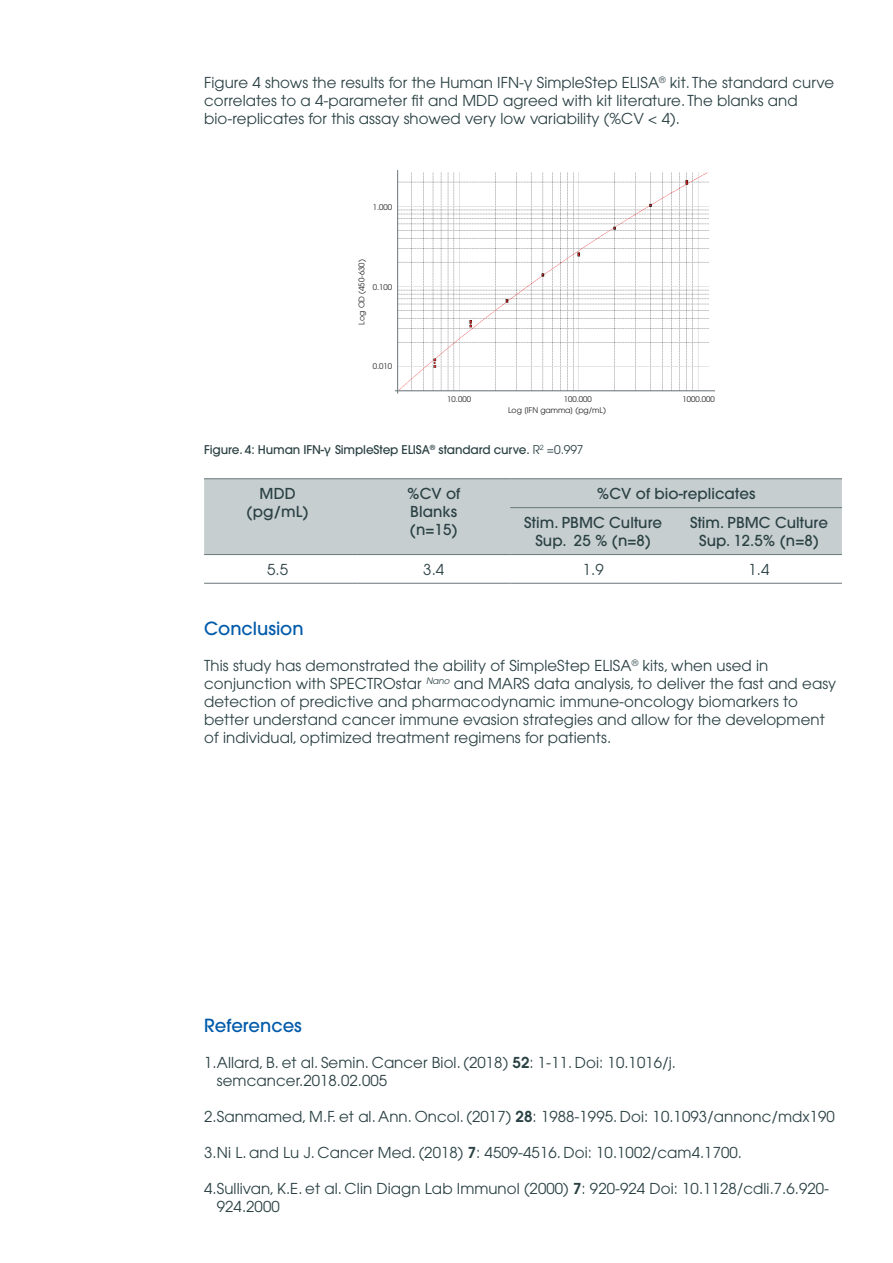
<style>
.page{position:relative;width:893px;height:1263px;background:#fff}
.page>*{position:absolute;margin:0;border:0;box-sizing:border-box;transform-origin:0 0}
.Heading02{font:500 18px "Avant Garde";color:#015aaa}
.t1{font:15px/18px "Avant Garde";letter-spacing:.005em;color:#2b4144}
.t2{font:500 15px/18px "Avant Garde";letter-spacing:.005em;color:#2b4144;text-align:center}
.t3{font:500 12px "Avant Garde";letter-spacing:-.01em;color:#2b4144}
.t4{font:7.8px "Avant Garde";color:#231f20}
.s1{font-family:"ITC Avant Garde W1 G"}
.s2{font-weight:400}
.s3{font-weight:600}
</style>
<div class="page">
<img style="left:398px;top:173px;width:311px;height:217px">
<hr style="left:397px;top:170px;width:1px;height:224px;background:#697779">
<hr style="left:395px;top:390px;width:320px;height:1px;background:#697779">
<div style="left:204px;top:479px;width:638px;height:75px;background:#c6ced0"></div>
<svg style="left:204px;top:555px;width:638px;height:28px"></svg>
<hr style="left:204px;top:478px;width:153px;height:1px;background:#687678">
<hr style="left:357px;top:478px;width:153px;height:1px;background:#687678">
<hr style="left:510px;top:478px;width:166px;height:1px;background:#687678">
<hr style="left:676px;top:478px;width:166px;height:1px;background:#687678">
<hr style="left:510px;top:507px;width:166px;height:1px;background:#687678">
<hr style="left:676px;top:507px;width:166px;height:1px;background:#687678">
<hr style="left:204px;top:554px;width:153px;height:1px;background:#687678">
<hr style="left:357px;top:554px;width:153px;height:1px;background:#687678">
<hr style="left:510px;top:554px;width:166px;height:1px;background:#687678">
<hr style="left:676px;top:554px;width:166px;height:1px;background:#687678">
<hr style="left:204px;top:583px;width:153px;height:1px;background:#687678">
<hr style="left:357px;top:583px;width:153px;height:1px;background:#687678">
<hr style="left:510px;top:583px;width:166px;height:1px;background:#687678">
<hr style="left:676px;top:583px;width:166px;height:1px;background:#687678">
<p class="t1" style="left:204px;top:74px;width:632px">Figure 4 shows the results for the Human IFN-<span class="s1">γ</span> SimpleStep ELISA<sup>®</sup> kit. The standard curve correlates to a 4-parameter fit and MDD agreed with kit literature. The blanks and bio-replicates for this assay showed very low variability (%CV &lt; 4).</p>
<p class="t4" style="left:373px;top:203px;width:21px">1.000</p>
<p class="t4" style="left:357px;top:325px;width:67px;rotate:-90deg">Log OD (450-630)</p>
<p class="t4" style="left:373px;top:282px;width:21px">0.100</p>
<p class="t4" style="left:373px;top:362px;width:21px">0.010</p>
<p class="t4" style="left:447px;top:394px;width:25px">10.000</p>
<p class="t4" style="left:564px;top:394px;width:30px">100.000</p>
<p class="t4" style="left:682px;top:394px;width:34px">1000.000</p>
<p class="t4" style="left:508px;top:405px;width:100px">Log [IFN gamma] (pg/mL)</p>
<p class="t3" style="left:204px;top:443px;width:381px">Figure. 4: Human IFN-<span class="s1">γ</span> SimpleStep ELISA<sup>®</sup> standard curve. <span class="s2">R</span><sup>2</sup> <span class="s2">=0.997</span></p>
<p class="t2" style="left:260px;top:485px;width:38px">MDD</p>
<p class="t2" style="left:247px;top:503px;width:64px">(pg/mL)</p>
<p class="t2" style="left:407px;top:485px;width:55px">%CV of</p>
<p class="t2" style="left:410px;top:503px;width:48px">Blanks</p>
<p class="t2" style="left:410px;top:521px;width:49px">(n=15)</p>
<p class="t2" style="left:597px;top:485px;width:160px">%CV of bio-replicates</p>
<p class="t2" style="left:524px;top:514px;width:139px">Stim. PBMC Culture<br>Sup. 25 % (n=8)</p>
<p class="t2" style="left:690px;top:514px;width:139px">Stim. PBMC Culture<br>Sup. 12.5% (n=8)</p>
<p class="t1" style="left:267px;top:560px;width:22px">5.5</p>
<p class="t1" style="left:423px;top:560px;width:22px">3.4</p>
<p class="t1" style="left:583px;top:560px;width:22px">1.9</p>
<p class="t1" style="left:749px;top:560px;width:22px">1.4</p>
<p class="Heading02" style="left:204px;top:617px;width:101px">Conclusion</p>
<p class="t1" style="left:204px;top:657px;width:634px">This study has demonstrated the ability of SimpleStep ELISA<sup>®</sup> kits, when used in conjunction with SPECTROstar <sup>Nano</sup> and MARS data analysis, to deliver the fast and easy detection of predictive and pharmacodynamic immune-oncology biomarkers to better understand cancer immune evasion strategies and allow for the development of individual, optimized treatment regimens for patients.</p>
<p class="t4" style="left:373px;top:686px;width:21px">0.010</p>
<p class="t4" style="left:389px;top:697px;width:21px">1.000</p>
<p class="t4" style="left:508px;top:697px;width:25px">10.000</p>
<p class="t4" style="left:629px;top:697px;width:30px">100.000</p>
<p class="t4" style="left:524px;top:708px;width:68px">Log [IL-8] (pg/mL)</p>
<p class="Heading02" style="left:204px;top:1014px;width:99px">References</p>
<p class="t1" style="left:217px;top:1053px;width:461px;text-indent:-13px">1.Allard, B. et al. Semin. Cancer Biol. (2018) <span class="s3">52</span>: 1-11. Doi: 10.1016/j. semcancer.2018.02.005</p>
<p class="t1" style="left:204px;top:1107px;width:632px">2.Sanmamed, M.F. et al. Ann. Oncol. (2017) <span class="s3">28</span>: 1988-1995. Doi: 10.1093/annonc/mdx190</p>
<p class="t1" style="left:204px;top:1143px;width:539px">3.Ni L. and Lu J. Cancer Med. (2018) <span class="s3">7</span>: 4509-4516. Doi: 10.1002/cam4.1700.</p>
<p class="t1" style="left:217px;top:1179px;width:614px;text-indent:-13px">4.Sullivan, K.E. et al. Clin Diagn Lab Immunol (2000) <span class="s3">7</span>: 920-924 Doi: 10.1128/cdli.7.6.920-<br>924.2000</p>
</div>
